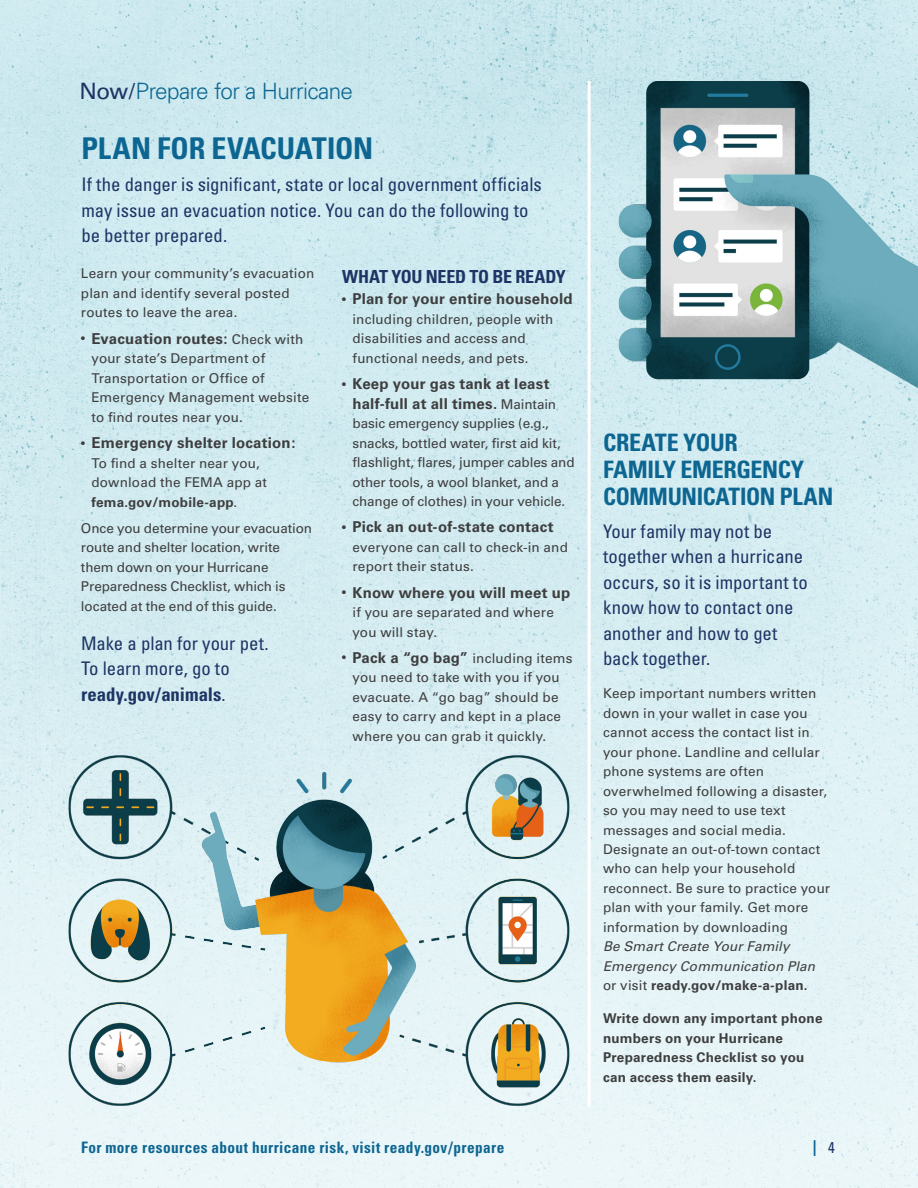
<style>
.page{position:relative;width:918px;height:1188px;background:#fff}
.page>*{position:absolute;margin:0;border:0;box-sizing:border-box;transform-origin:0 0}
.t1{font:700 condensed 30px "Univers";letter-spacing:-.005em;color:#0d6691}
.t2{font:700 condensed 24px/27px "Univers";letter-spacing:-.015em;color:#0d6691}
.t3{font:300 22.5px "Univers";letter-spacing:-.03em;color:#0d6691}
.t4{font:condensed 18.75px/25.5px "Univers";color:#1d3465}
.t5{font:700 condensed 18px "Univers";letter-spacing:-.015em;color:#1d3465}
.t6{font:700 condensed 15.75px "Univers";letter-spacing:.025em;color:#0d6691}
.t7{font:700 15px/19.5px "Univers";letter-spacing:.01em;color:#3e3e3f}
.t8{font:13.5px/19.5px "Univers";letter-spacing:.01em;color:#3e3e3f}
.t9{font:13.5px/19.5px "Univers";letter-spacing:-.01em;color:#3e3e3f}
.t10{font:700 13.5px/19.5px "Univers";letter-spacing:.015em;color:#3e3e3f}
.s1{font-weight:400;color:#1d3465}
.s2{font-weight:400;font-size:10.5px}
.s3{font-weight:400;font-size:13.5px}
.s4{font-weight:700}
.s5{font-size:10.5px}
.s6{font-weight:700;font-size:15px}
.s7{font-style:italic}
</style>
<div class="page">
<img style="left:0;top:0;width:918px;height:1188px">
<hr style="left:588px;top:81px;width:3px;height:1026px;background:#fff">
<img style="left:44px;top:702px;width:532px;height:438px">
<img style="left:603px;top:32px;width:315px;height:495px">
<h3 class="t3" style="left:79px;top:78px;width:275px"><span class="s1">Now/</span>Prepare for a Hurricane</h3>
<h2 class="t1" style="left:81px;top:130px;width:293px">PLAN FOR EVACUATION</h2>
<p class="t4" style="left:81px;top:171px;width:462px">If the danger is significant, state or local government officials may issue an evacuation notice. You can do the following to be better prepared.</p>
<p class="t8" style="left:81px;top:264px;width:235px">Learn your community’s evacuation plan and identify several posted routes to leave the area.</p>
<p class="t7" style="left:81px;top:329px;width:224px"><span class="s2">•</span> Evacuation routes: <span class="s3">Check with</span></p>
<p class="t8" style="left:92px;top:349px;width:219px">your state’s Department of<br>Transportation or Office of<br>Emergency Management website to find routes near you.</p>
<p class="t7" style="left:81px;top:433px;width:216px"><span class="s2">•</span> Emergency shelter location:</p>
<p class="t8" style="left:92px;top:453px;width:177px">To find a shelter near you, download the FEMA app at <span class="s4">fema.gov/mobile-app</span>.</p>
<p class="t9" style="left:81px;top:518px;width:233px">Once you determine your evacuation route and shelter location, write them down on your Hurricane<br>Preparedness Checklist, which is located at the end of this guide.</p>
<p class="t4" style="left:81px;top:630px;width:189px">Make a plan for your pet.<br>To learn more, go to <span class="s4">ready.gov/animals</span>.</p>
<h3 class="t5" style="left:342px;top:265px;width:226px">WHAT YOU NEED TO BE READY</h3>
<p class="t7" style="left:342px;top:289px;width:232px"><span class="s2">•</span> Plan for your entire household</p>
<p class="t8" style="left:352px;top:309px;width:202px">including children, people with disabilities and access and functional needs, and pets.</p>
<p class="t7" style="left:352px;top:374px;width:205px;text-indent:-10px"><span class="s2">•</span> Keep your gas tank at least half-full at all times. <span class="s3">Maintain</span></p>
<p class="t9" style="left:353px;top:414px;width:224px">basic emergency supplies (e.g., snacks, bottled water, first aid kit, flashlight, flares, jumper cables and other tools, a wool blanket, and a change of clothes) in your vehicle.</p>
<p class="t7" style="left:342px;top:517px;width:213px"><span class="s2">•</span> Pick an out-of-state contact</p>
<p class="t8" style="left:352px;top:537px;width:217px">everyone can call to check-in and report their status.</p>
<p class="t7" style="left:342px;top:583px;width:230px"><span class="s2">•</span> Know where you will meet up</p>
<p class="t8" style="left:352px;top:603px;width:203px">if you are separated and where you will stay.</p>
<p class="t8" style="left:353px;top:648px;width:222px;text-indent:-11px"><span class="s5">•</span> <span class="s6">Pack a “go bag”</span> including items you need to take with you if you evacuate. A “go bag” should be easy to carry and kept in a place where you can grab it quickly.</p>
<h2 class="t2" style="left:603px;top:429px;width:232px">CREATE YOUR<br>FAMILY EMERGENCY<br>COMMUNICATION PLAN</h2>
<p class="t4" style="left:603px;top:518px;width:206px">Your family may not be together when a hurricane occurs, so it is important to know how to contact one another and how to get back together.</p>
<p class="t8" style="left:603px;top:684px;width:229px">Keep important numbers written down in your wallet in case you cannot access the contact list in your phone. Landline and cellular phone systems are often overwhelmed following a disaster, so you may need to use text messages and social media.<br>Designate an out-of-town contact who can help your household reconnect. Be sure to practice your plan with your family. Get more information by downloading<br><span class="s7">Be Smart Create Your Family<br>Emergency Communication Plan </span>or visit <span class="s4">ready.gov/make-a-plan.</span></p>
<p class="t10" style="left:603px;top:1009px;width:221px">Write down any important phone numbers on your Hurricane<br>Preparedness Checklist so you can access them easily.</p>
<p class="t6" style="left:81px;top:1138px;width:425px">For more resources about hurricane risk, visit ready.gov/prepare</p>
<p class="t6" style="left:813px;top:1136px;width:23px">| <span class="s1">4</span></p>
</div>
